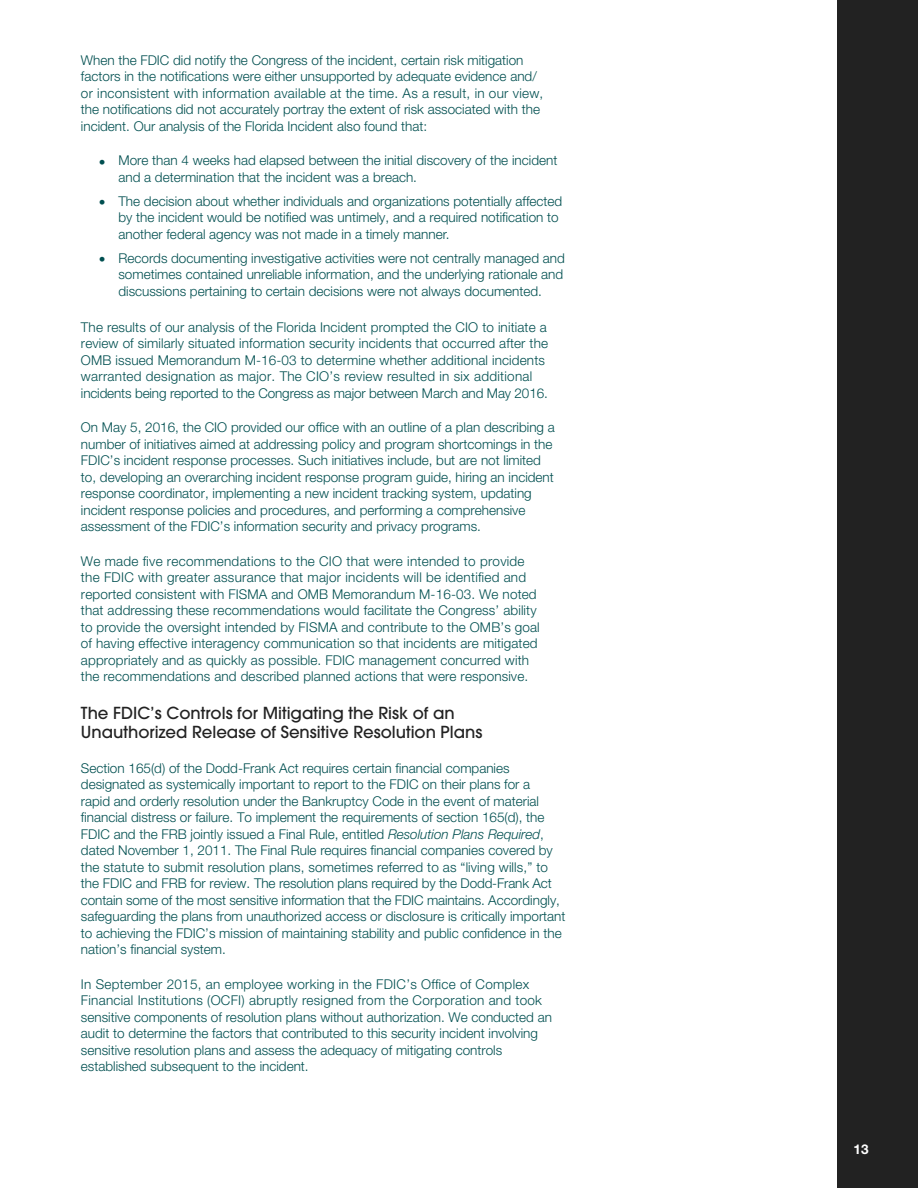
<style>
.page{position:relative;width:918px;height:1188px;background:#fff}
.page>*{position:absolute;margin:0;border:0;box-sizing:border-box;transform-origin:0 0}
.t1{font:500 16.5px/19.5px "Avant Garde";color:#222}
.t2{font:300 13.5px/16.5px "Helvetica Neue";color:#004f50}
.t3{font:700 13.5px "Helvetica Neue";color:#fff}
.s1{font-weight:700}
.s2{font-style:italic}
</style>
<div class="page">
<div style="left:837px;top:0;width:81px;height:1188px;background:#222"></div>
<p class="t2" style="left:81px;top:51px;width:464px">When the FDIC did notify the Congress of the incident, certain risk mitigation factors in the notifications were either unsupported by adequate evidence and/ or inconsistent with information available at the time. As a result, in our view, the notifications did not accurately portray the extent of risk associated with the incident. Our analysis of the Florida Incident also found that:</p>
<p class="t2" style="left:118px;top:152px;width:440px;text-indent:-19px"><span class="s1">•</span> More than 4 weeks had elapsed between the initial discovery of the incident and a determination that the incident was a breach.</p>
<p class="t2" style="left:118px;top:192px;width:445px;text-indent:-19px"><span class="s1">•</span> The decision about whether individuals and organizations potentially affected by the incident would be notified was untimely, and a required notification to another federal agency was not made in a timely manner.</p>
<p class="t2" style="left:118px;top:249px;width:448px;text-align:justify;text-indent:-19px"><span class="s1">•</span> Records documenting investigative activities were not centrally managed and sometimes contained unreliable information, and the underlying rationale and discussions pertaining to certain decisions were not always documented.</p>
<p class="t2" style="left:81px;top:318px;width:469px">The results of our analysis of the Florida Incident prompted the CIO to initiate a review of similarly situated information security incidents that occurred after the OMB issued Memorandum M-16-03 to determine whether additional incidents warranted designation as major. The CIO’s review resulted in six additional incidents being reported to the Congress as major between March and May 2016.</p>
<p class="t2" style="left:81px;top:419px;width:475px">On May 5, 2016, the CIO provided our office with an outline of a plan describing a number of initiatives aimed at addressing policy and program shortcomings in the FDIC’s incident response processes. Such initiatives include, but are not limited to, developing an overarching incident response program guide, hiring an incident response coordinator, implementing a new incident tracking system, updating incident response policies and procedures, and performing a comprehensive assessment of the FDIC’s information security and privacy programs.</p>
<p class="t2" style="left:81px;top:552px;width:460px">We made five recommendations to the CIO that were intended to provide the FDIC with greater assurance that major incidents will be identified and reported consistent with FISMA and OMB Memorandum M-16-03. We noted that addressing these recommendations would facilitate the Congress’ ability to provide the oversight intended by FISMA and contribute to the OMB’s goal of having effective interagency communication so that incidents are mitigated appropriately and as quickly as possible. FDIC management concurred with the recommendations and described planned actions that were responsive.</p>
<h4 class="t1" style="left:81px;top:703px;width:403px">The FDIC’s Controls for Mitigating the Risk of an<br>Unauthorized Release of Sensitive Resolution Plans</h4>
<p class="t2" style="left:81px;top:759px;width:486px">Section 165(d) of the Dodd-Frank Act requires certain financial companies designated as systemically important to report to the FDIC on their plans for a<br>rapid and orderly resolution under the Bankruptcy Code in the event of material financial distress or failure. To implement the requirements of section 165(d), the FDIC and the FRB jointly issued a Final Rule, entitled <span class="s2">Resolution Plans Required</span>, dated November 1, 2011. The Final Rule requires financial companies covered by the statute to submit resolution plans, sometimes referred to as “living wills,” to the FDIC and FRB for review. The resolution plans required by the Dodd-Frank Act contain some of the most sensitive information that the FDIC maintains. Accordingly, safeguarding the plans from unauthorized access or disclosure is critically important to achieving the FDIC’s mission of maintaining stability and public confidence in the nation’s financial system.</p>
<p class="t2" style="left:81px;top:975px;width:473px">In September 2015, an employee working in the FDIC’s Office of Complex Financial Institutions (OCFI) abruptly resigned from the Corporation and took sensitive components of resolution plans without authorization. We conducted an audit to determine the factors that contributed to this security incident involving sensitive resolution plans and assess the adequacy of mitigating controls established subsequent to the incident.</p>
<p class="t3" style="left:854px;top:1141px;width:17px">13</p>
</div>
